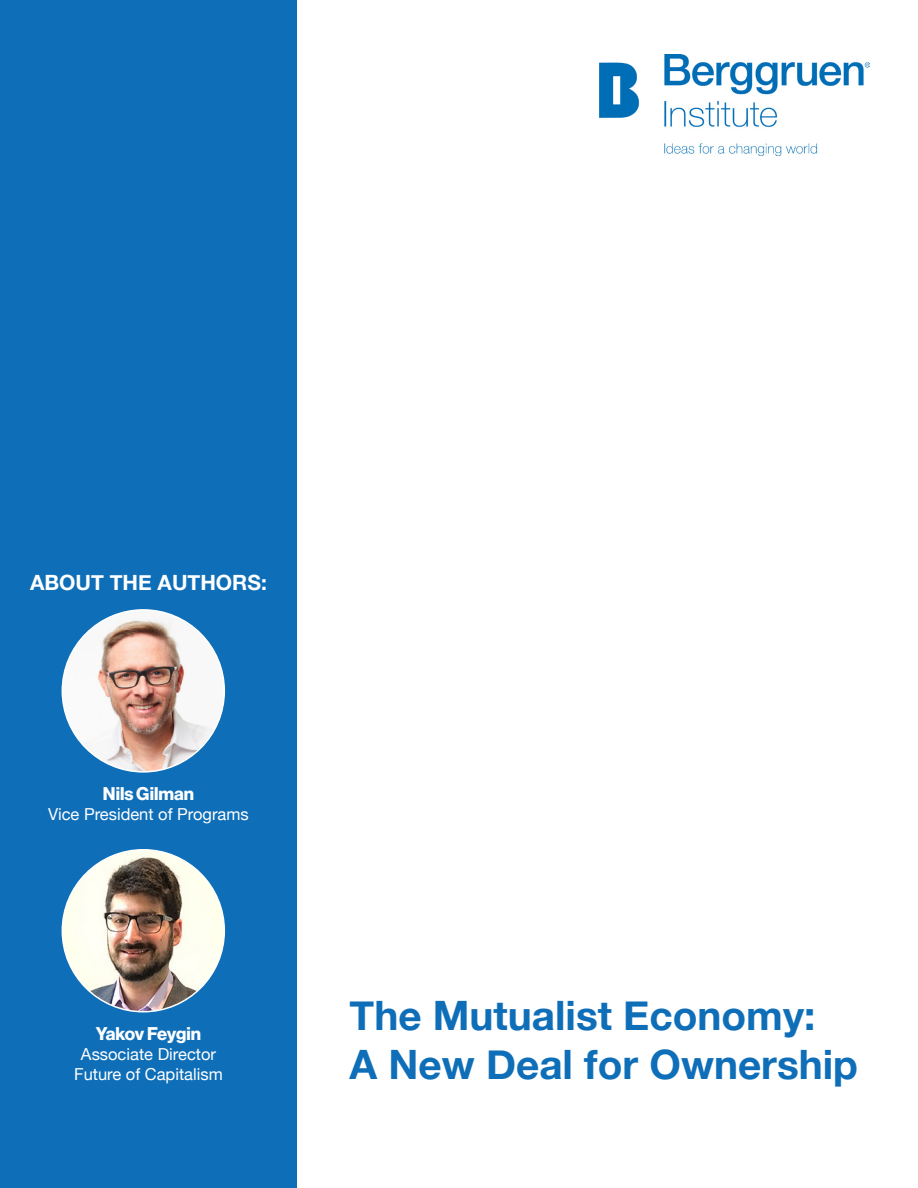
<style>
.page{position:relative;width:918px;height:1188px;background:#fff}
.page>*{position:absolute;margin:0;border:0;box-sizing:border-box;transform-origin:0 0}
.t1{font:700 40.5px "Helvetica Neue";color:#0e6eb8}
.t2{font:700 21px "Helvetica Neue";color:#fff}
.t3{font:18px "N Haas Grotesk DS Std 75 Bd";letter-spacing:-.02em;color:#fff}
.t4{font:18px "N Haas Grotesk DS Std 75 Bd";color:#fff}
.t5{font:16.5px "Helvetica Neue";color:#fff}
</style>
<div class="page">
<div style="left:0;top:0;width:297px;height:1188px;background:#0e6eb8"></div>
<img style="left:62px;top:850px;width:162px;height:162px;border-radius:81px">
<img style="left:600px;top:54px;width:270px;height:102px">
<img style="left:62px;top:610px;width:162px;height:162px;border-radius:81px">
<p class="t2" style="left:30px;top:566px;width:238px">ABOUT THE AUTHORS:</p>
<p class="t4" style="left:103px;top:783px;width:93px">Nils Gilman</p>
<p class="t5" style="left:48px;top:802px;width:202px">Vice President of Programs</p>
<p class="t3" style="left:96px;top:1023px;width:107px">Yakov Feygin</p>
<p class="t5" style="left:81px;top:1042px;width:137px">Associate Director</p>
<p class="t5" style="left:74px;top:1062px;width:150px">Future of Capitalism</p>
<p class="t1" style="left:350px;top:984px;width:467px">The Mutualist Economy:</p>
<p class="t1" style="left:350px;top:1033px;width:510px">A New Deal for Ownership</p>
</div>
